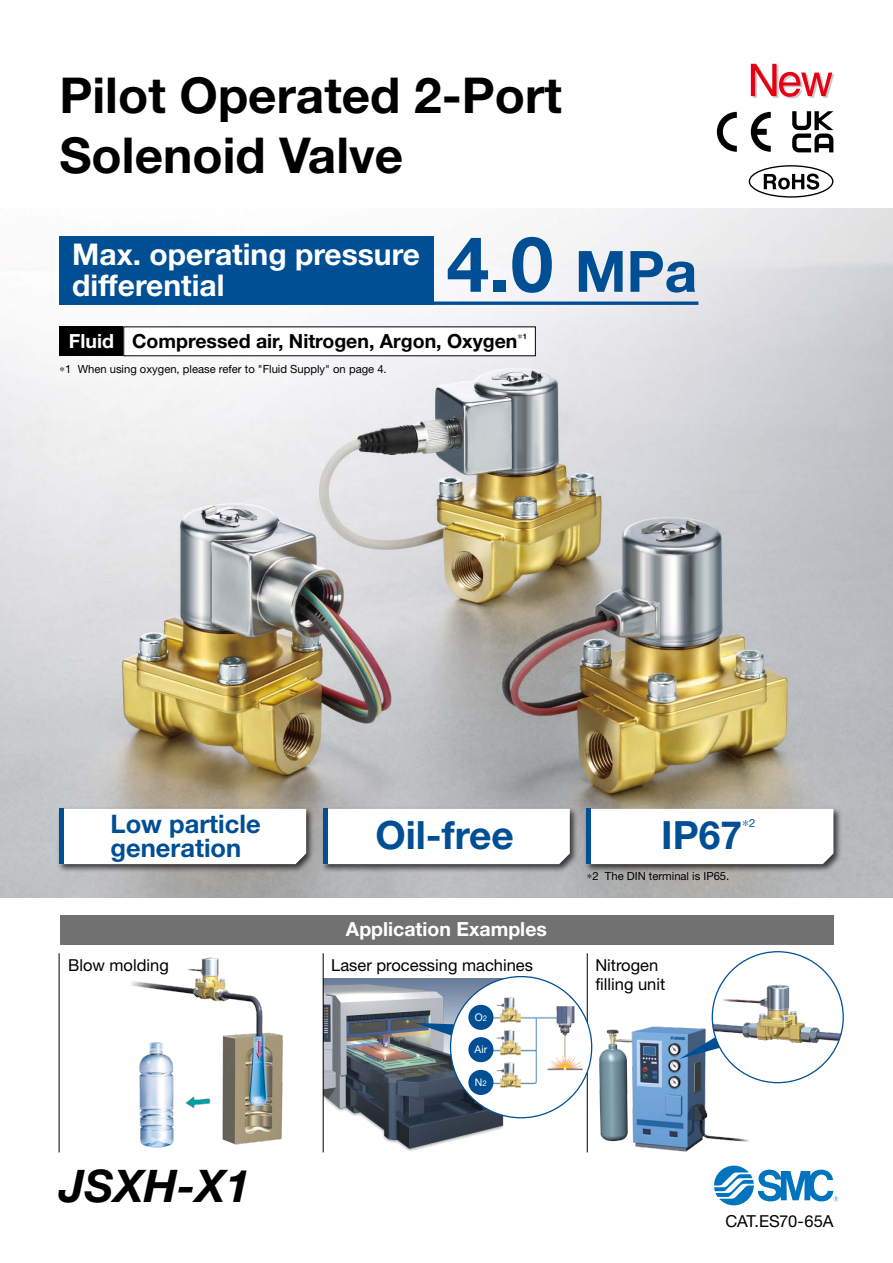
<style>
.page{position:relative;width:893px;height:1263px;background:#fff}
.page>*{position:absolute;margin:0;border:0;box-sizing:border-box;transform-origin:0 0}
.t1{font:700 76.95px "Helvetica Neue LT Std";color:#004f94}
.t2{font:700 49.5px/60px "Helvetica Neue LT Std";color:#000}
.t3{font:italic 700 45px "Helvetica Neue LT Std";color:#000}
.t4{font:700 39px "Helvetica Neue LT Std";color:#004f94}
.t5{font:700 30px/31.5px "Helvetica Neue LT Std";color:#fff}
.t6{font:700 25.5px/24px "Helvetica Neue LT Std";color:#004f94}
.t7{font:700 19.5px "Helvetica Neue LT Std";color:#000}
.t8{font:700 19.5px "Helvetica Neue LT Std";color:#fff}
.t9{font:16.5px/19.8px "Helvetica Neue LT Std";color:#000}
.t10{font:11.25px "Helvetica Neue LT Std";color:#000}
.t11{font:11.25px "Helvetica Neue LT Std";color:#004f94}
.t12{font:10.5px "Helvetica Neue LT Std";color:#fff}
.s1{font-size:57px}
.s2{color:#fff}
.s3{font-size:7.8px}
</style>
<div class="page">
<img style="left:0;top:208px;width:893px;height:689px">
<img style="left:592px;top:1020px;width:163px;height:132px">
<img style="left:131px;top:957px;width:152px;height:191px">
<img style="left:324px;top:979px;width:182px;height:172px">
<div style="left:60px;top:237px;width:374px;height:68px;background:#004f94"></div>
<div style="left:60px;top:915px;width:773px;height:29px;background:#727171"></div>
<div style="left:60px;top:326px;width:63px;height:30px;background:#000"></div>
<div style="left:124px;top:327px;width:411px;height:29px;background:#fff"></div>
<hr style="left:59px;top:953px;width:1px;height:199px;background:#000">
<hr style="left:323px;top:953px;width:1px;height:199px;background:#000">
<hr style="left:587px;top:953px;width:1px;height:199px;background:#000">
<svg style="left:434px;top:301px;width:264px;height:4px"></svg>
<div style="left:57px;top:806px;width:258px;height:67px;background:#000;opacity:.7"></div>
<svg style="left:64px;top:809px;width:242px;height:55px"></svg>
<hr style="left:60px;top:809px;width:4px;height:55px;background:#004f94">
<div style="left:320px;top:806px;width:258px;height:67px;background:#000;opacity:.7"></div>
<svg style="left:327px;top:809px;width:243px;height:55px"></svg>
<hr style="left:323px;top:809px;width:4px;height:55px;background:#004f94">
<div style="left:584px;top:806px;width:258px;height:67px;background:#000;opacity:.7"></div>
<svg style="left:591px;top:809px;width:242px;height:55px"></svg>
<hr style="left:587px;top:809px;width:4px;height:55px;background:#004f94">
<svg style="left:414px;top:1023px;width:40px;height:16px"></svg>
<svg style="left:679px;top:1036px;width:43px;height:23px"></svg>
<img style="left:712px;top:952px;width:131px;height:131px;border-radius:65px">
<div style="left:450px;top:976px;width:142px;height:142px;background:#fff;border-radius:50%"></div>
<img style="left:486px;top:992px;width:98px;height:99px">
<div style="left:468px;top:1005px;width:25px;height:25px;background:#004f94;border-radius:50%"></div>
<div style="left:468px;top:1037px;width:25px;height:25px;background:#004f94;border-radius:50%"></div>
<div style="left:468px;top:1070px;width:25px;height:25px;background:#004f94;border-radius:50%"></div>
<svg style="left:714px;top:1165px;width:124px;height:40px"></svg>
<div style="left:749px;top:165px;width:84px;height:33px;border:1px solid #000;border-radius:50%"></div>
<svg style="left:764px;top:174px;width:55px;height:16px"></svg>
<svg style="left:717px;top:112px;width:20px;height:40px"></svg>
<svg style="left:751px;top:112px;width:20px;height:40px"></svg>
<svg style="left:792px;top:111px;width:41px;height:41px"></svg>
<svg style="left:751px;top:64px;width:83px;height:34px"></svg>
<p class="t2" style="left:60px;top:65px;width:504px">Pilot Operated 2-Port<br>Solenoid Valve</p>
<p class="t5" style="left:72px;top:238px;width:349px">Max. operating pressure differential</p>
<p class="t1" style="left:446px;top:217px;width:252px">4.0 <span class="s1">MPa</span></p>
<p class="t7" style="left:69px;top:329px;width:460px"><span class="s2">Fluid</span> Compressed air, Nitrogen, Argon, Oxygen∗<sup>1</sup></p>
<p class="t10" style="left:60px;top:363px;width:329px">∗1 When using oxygen, please refer to "Fluid Supply" on page 4.</p>
<p class="t6" style="left:111px;top:811px;width:152px">Low particle generation</p>
<p class="t4" style="left:375px;top:811px;width:140px">Oil-free</p>
<p class="t4" style="left:661px;top:811px;width:82px">IP67</p>
<p class="t11" style="left:742px;top:816px;width:15px">∗2</p>
<p class="t10" style="left:587px;top:869px;width:144px">∗2 The DIN terminal is IP65.</p>
<p class="t9" style="left:68px;top:954px;width:102px">Blow molding</p>
<p class="t3" style="left:60px;top:1158px;width:192px">JSXH-X1</p>
<p class="t8" style="left:346px;top:917px;width:203px">Application Examples</p>
<p class="t9" style="left:331px;top:954px;width:203px">Laser processing machines</p>
<p class="t9" style="left:595px;top:954px;width:71px">Nitrogen filling unit</p>
<p class="t12" style="left:475px;top:1011px;width:14px">O<span class="s3">2</span></p>
<p class="t12" style="left:475px;top:1043px;width:14px">Air</p>
<p class="t12" style="left:475px;top:1076px;width:13px">N<span class="s3">2</span></p>
<p class="t9" style="left:725px;top:1211px;width:110px">CAT.ES70-65A</p>
</div>
